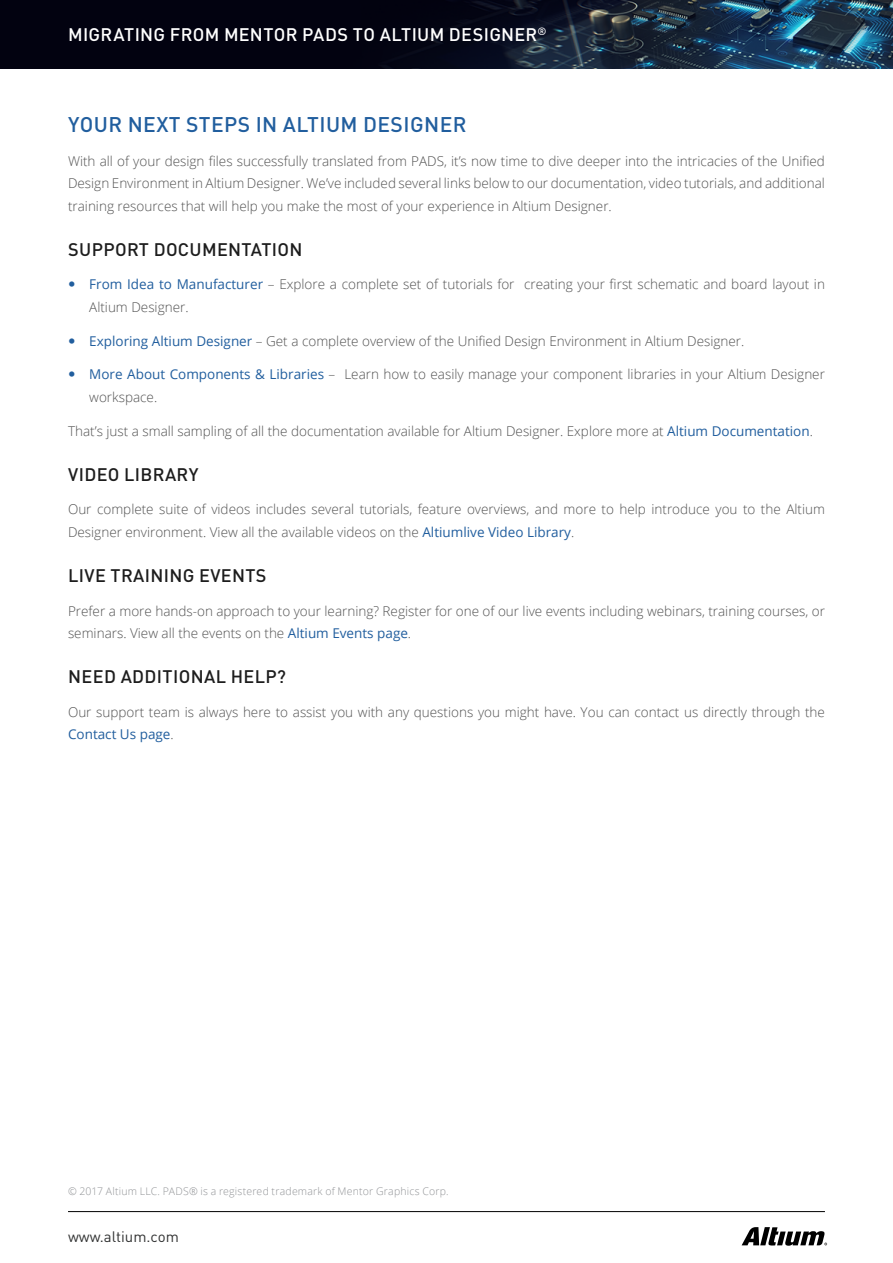
<style>
.page{position:relative;width:893px;height:1263px;background:#fff}
.page>*{position:absolute;margin:0;border:0;box-sizing:border-box;transform-origin:0 0}
.t1{font:500 21px "DIN Pro";letter-spacing:.02em;color:#215e9e}
.t2{font:500 18px "DIN Pro";letter-spacing:.02em;color:#1d1d1d}
.t3{font:500 18px "DIN Pro";letter-spacing:.015em;color:#fff}
.t4{font:15px "DIN Pro";color:#313232}
.t5{font:300 13.5px/22.5px "Open Sans";color:#515151}
.t6{font:300 10.5px "Open Sans";letter-spacing:.02em;color:#919396}
.s1{font-weight:400;color:#215e9e}
</style>
<div class="page">
<img style="left:0;top:0;width:893px;height:68px">
<svg style="left:742px;top:1227px;width:85px;height:19px"></svg>
<hr style="left:68px;top:1211px;width:757px;height:1px;background:#000">
<h2 class="t3" style="left:68px;top:20px;width:480px">MIGRATING FROM MENTOR PADS TO ALTIUM DESIGNER<sup>®</sup></h2>
<h1 class="t1" style="left:68px;top:107px;width:400px">YOUR NEXT STEPS IN ALTIUM DESIGNER</h1>
<p class="t5" style="left:68px;top:149px;width:758px;text-align:justify">With all of your design files successfully translated from PADS, it’s now time to dive deeper into the intricacies of the Unified Design Environment in Altium Designer. We’ve included several links below to our documentation, video tutorials, and additional training resources that will help you make the most of your experience in Altium Designer.</p>
<h2 class="t2" style="left:68px;top:234px;width:236px">SUPPORT DOCUMENTATION</h2>
<p class="t5" style="left:89px;top:273px;width:737px"><span class="s1">From Idea to Manufacturer</span> – Explore a complete set of tutorials for creating your first schematic and board layout in<br>Altium Designer.</p>
<p class="t5" style="left:89px;top:329px;width:657px"><span class="s1">Exploring Altium Designer</span> – Get a complete overview of the Unified Design Environment in Altium Designer.</p>
<p class="t5" style="left:89px;top:363px;width:737px"><span class="s1">More About Components &amp; Libraries</span> – Learn how to easily manage your component libraries in your Altium Designer workspace.</p>
<p class="t5" style="left:68px;top:419px;width:746px">That’s just a small sampling of all the documentation available for Altium Designer. Explore more at <span class="s1">Altium Documentation</span>.</p>
<h2 class="t2" style="left:68px;top:459px;width:132px">VIDEO LIBRARY</h2>
<p class="t5" style="left:68px;top:498px;width:758px">Our complete suite of videos includes several tutorials, feature overviews, and more to help introduce you to the Altium<br>Designer environment. View all the available videos on the <span class="s1">Altiumlive Video Library</span>.</p>
<h2 class="t2" style="left:68px;top:561px;width:200px">LIVE TRAINING EVENTS</h2>
<p class="t5" style="left:68px;top:599px;width:758px">Prefer a more hands-on approach to your learning? Register for one of our live events including webinars, training courses, or seminars. View all the events on the <span class="s1">Altium Events page</span>.</p>
<h2 class="t2" style="left:68px;top:662px;width:219px">NEED ADDITIONAL HELP?</h2>
<p class="t5" style="left:68px;top:700px;width:758px">Our support team is always here to assist you with any questions you might have. You can contact us directly through the<br><span class="s1">Contact Us page</span>.</p>
<p class="t6" style="left:68px;top:1184px;width:382px">© 2017 Altium LLC. PADS® is a registered trademark of Mentor Graphics Corp.</p>
<p class="t4" style="left:68px;top:1226px;width:112px">www.altium.com</p>
</div>
